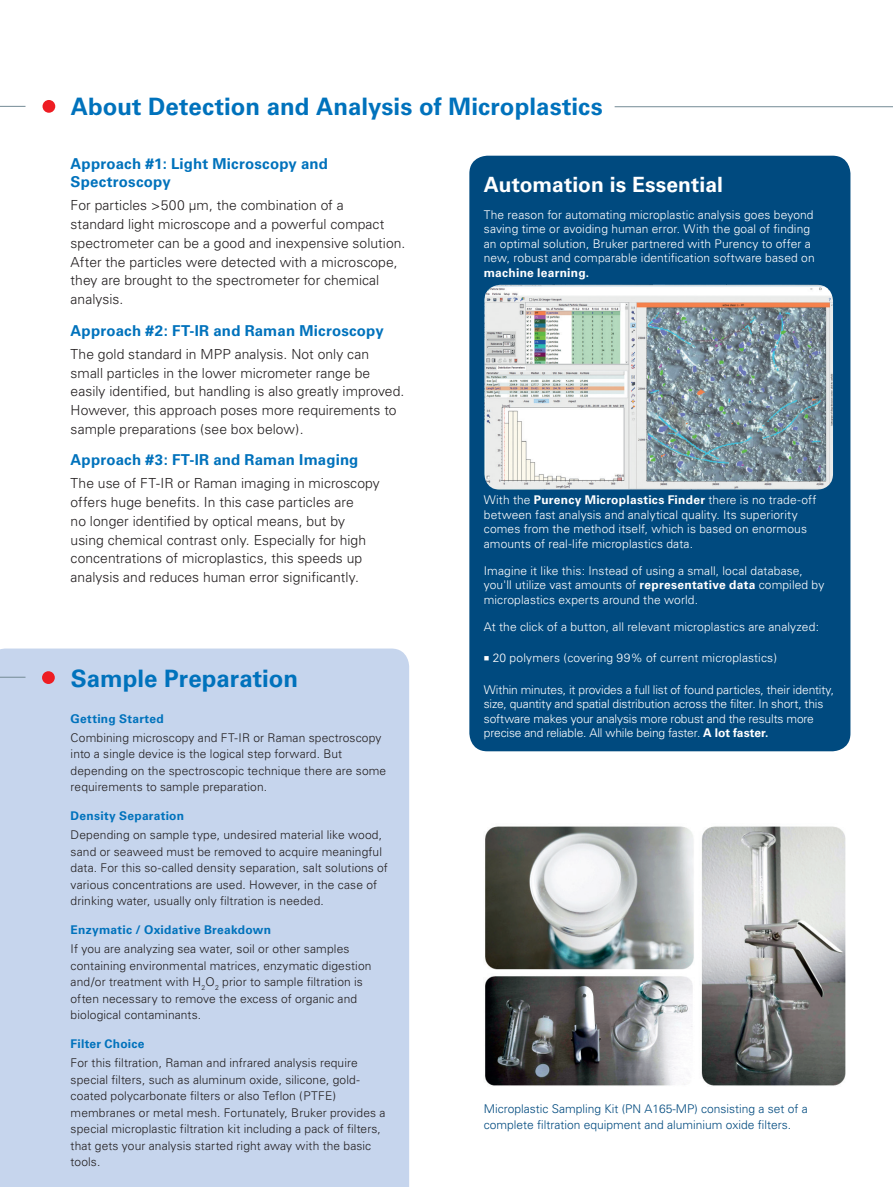
<style>
.page{position:relative;width:893px;height:1187px;background:#fff}
.page>*{position:absolute;margin:0;border:0;box-sizing:border-box;transform-origin:0 0}
.t1{font:700 24px "Univers";color:#0072bc}
.t2{font:700 21px "Univers";letter-spacing:.005em;color:#fff}
.t3{font:700 15px/18.8px "Univers";letter-spacing:.015em;color:#0072bc}
.t4{font:300 13.8px/18.8px "Univers";color:#231f20}
.t5{font:300 12px/16.5px "Univers";letter-spacing:.01em;color:#231f20}
.t6{font:300 12px/14.4px "Univers";letter-spacing:.005em;color:#fff}
.t7{font:300 12px/15.8px "Univers";color:#004a7f}
.t8{font:700 12px "Univers";letter-spacing:.02em;color:#0072bc}
.t9{font:700 12px "Univers";letter-spacing:.02em;color:#fff}
.s1{font-weight:700}
</style>
<div class="page">
<div style="left:469px;top:156px;width:381px;height:595px;background:#004a7f;border-radius:18px"></div>
<div style="left:0;top:648px;width:409px;height:538px;background:#c6d5ed"></div>
<hr style="left:615px;top:106px;width:278px;height:1px;background:#738a95">
<div style="left:43px;top:100px;width:12px;height:13px;background:#ee1d23;border-radius:50%"></div>
<svg style="left:0;top:106px;width:26px;height:1px"></svg>
<div style="left:42px;top:671px;width:13px;height:13px;background:#ee1d23;border-radius:50%"></div>
<img style="left:485px;top:826px;width:361px;height:260px">
<svg style="left:0;top:676px;width:26px;height:1px"></svg>
<img style="left:484px;top:285px;width:349px;height:205px">
<h1 class="t1" style="left:71px;top:93px;width:533px">About Detection and Analysis of Microplastics</h1>
<p class="t3" style="left:71px;top:154px;width:259px">Approach #1: Light Microscopy and<br>Spectroscopy</p>
<p class="t4" style="left:71px;top:196px;width:336px">For particles &gt;500 µm, the combination of a<br>standard light microscope and a powerful compact spectrometer can be a good and inexpensive solution.<br>After the particles were detected with a microscope, they are brought to the spectrometer for chemical analysis.</p>
<p class="t3" style="left:71px;top:321px;width:315px">Approach #2: FT-IR and Raman Microscopy</p>
<p class="t4" style="left:71px;top:344px;width:335px">The gold standard in MPP analysis. Not only can small particles in the lower micrometer range be easily identified, but handling is also greatly improved.<br>However, this approach poses more requirements to sample preparations (see box below).</p>
<p class="t3" style="left:71px;top:451px;width:289px">Approach #3: FT-IR and Raman Imaging</p>
<p class="t4" style="left:71px;top:474px;width:311px">The use of FT-IR or Raman imaging in microscopy offers huge benefits. In this case particles are<br>no longer identified by optical means, but by using chemical contrast only. Especially for high concentrations of microplastics, this speeds up analysis and reduces human error significantly.</p>
<h1 class="t1" style="left:71px;top:664px;width:229px">Sample Preparation</h1>
<p class="t8" style="left:71px;top:711px;width:95px">Getting Started</p>
<p class="t5" style="left:71px;top:729px;width:317px">Combining microscopy and FT-IR or Raman spectroscopy into a single device is the logical step forward. But depending on the spectroscopic technique there are some requirements to sample preparation.</p>
<p class="t8" style="left:71px;top:809px;width:115px">Density Separation</p>
<p class="t5" style="left:71px;top:826px;width:319px">Depending on sample type, undesired material like wood, sand or seaweed must be removed to acquire meaningful data. For this so-called density separation, salt solutions of various concentrations are used. However, in the case of drinking water, usually only filtration is needed.</p>
<p class="t8" style="left:71px;top:923px;width:202px">Enzymatic / Oxidative Breakdown</p>
<p class="t5" style="left:71px;top:940px;width:302px">If you are analyzing sea water, soil or other samples containing environmental matrices, enzymatic digestion and/or treatment with H<sub>2</sub>O<sub>2</sub> prior to sample filtration is often necessary to remove the excess of organic and biological contaminants.</p>
<p class="t8" style="left:71px;top:1037px;width:76px">Filter Choice</p>
<p class="t5" style="left:71px;top:1054px;width:316px">For this filtration, Raman and infrared analysis require special filters, such as aluminum oxide, silicone, gold&shy;coated polycarbonate filters or also Teflon (PTFE) membranes or metal mesh. Fortunately, Bruker provides a special microplastic filtration kit including a pack of filters, that gets your analysis started right away with the basic tools.</p>
<h2 class="t2" style="left:484px;top:172px;width:241px">Automation is Essential</h2>
<p class="t6" style="left:484px;top:207px;width:332px">The reason for automating microplastic analysis goes beyond saving time or avoiding human error. With the goal of finding an optimal solution, Bruker partnered with Purency to offer a new, robust and comparable identification software based on</p>
<p class="t9" style="left:484px;top:265px;width:107px">machine learning.</p>
<p class="t6" style="left:484px;top:493px;width:334px">With the <span class="s1">Purency Microplastics Finder</span> there is no trade-off between fast analysis and analytical quality. Its superiority comes from the method itself, which is based on enormous amounts of real-life microplastics data.</p>
<p class="t6" style="left:484px;top:563px;width:342px">Imagine it like this: Instead of using a small, local database, you'll utilize vast amounts of <span class="s1">representative data</span> compiled by microplastics experts around the world.</p>
<p class="t6" style="left:484px;top:619px;width:337px">At the click of a button, all relevant microplastics are analyzed:</p>
<p class="t6" style="left:484px;top:650px;width:295px">■ 20 polymers (covering 99% of current microplastics)</p>
<p class="t6" style="left:484px;top:682px;width:352px">Within minutes, it provides a full list of found particles, their identity, size, quantity and spatial distribution across the filter. In short, this software makes your analysis more robust and the results more precise and reliable. All while being faster. <span class="s1">A lot faster.</span></p>
<p class="t7" style="left:484px;top:1100px;width:326px">Microplastic Sampling Kit (PN A165-MP) consisting a set of a complete filtration equipment and aluminium oxide filters.</p>
</div>
